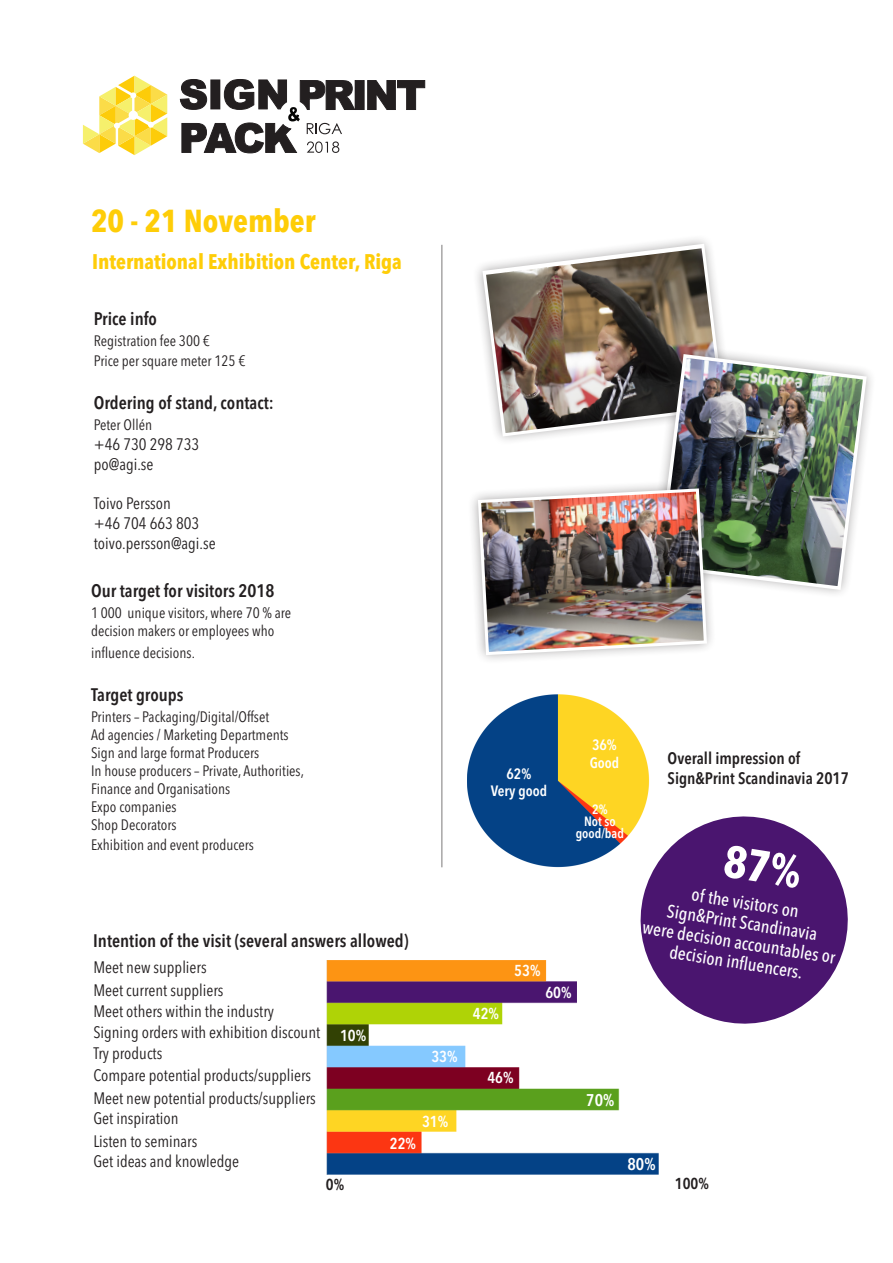
<style>
.page{position:relative;width:893px;height:1263px;background:#fff}
.page>*{position:absolute;margin:0;border:0;box-sizing:border-box;transform-origin:0 0}
.t1{font:700 condensed 31.5px "Avenir Next LT Pro";color:#fecd08}
.t2{font:700 condensed 21px "Avenir Next LT Pro";color:#fecd08}
.t3{font:600 condensed 18px "Avenir Next LT Pro";color:#231f20}
.info{font:500 condensed 18px/20.1px "Avenir Next LT Pro";color:#fff;text-align:center}
.t4{font:600 condensed 16.8px "Avenir Next LT Pro";color:#fff}
.t5{font:condensed 16.5px "Avenir Next LT Pro";color:#231f20}
.t6{font:600 condensed 16.5px "Avenir Next LT Pro";color:#231f20}
.t7{font:600 condensed 15.75px "Avenir Next LT Pro";color:#fff}
.t8{font:600 condensed 15.75px "Avenir Next LT Pro";color:#231f20}
.t9{font:condensed 15px/18px "Avenir Next LT Pro";color:#231f20}
.t10{font:600 condensed 14.85px "Avenir Next LT Pro";color:#fff}
.t11{font:600 condensed 13.35px "Avenir Next LT Pro";color:#fff}
</style>
<div class="page">
<div style="left:355px;top:81px;width:9px;height:28px;background:#231f20"></div>
<div style="left:355px;top:80px;width:10px;height:30px;border:1px solid #231f20"></div>
<svg style="left:367px;top:80px;width:59px;height:30px"></svg>
<svg style="left:83px;top:76px;width:84px;height:79px"></svg>
<svg style="left:179px;top:79px;width:177px;height:75px"></svg>
<hr style="left:442px;top:245px;width:1px;height:622px;background:#231f20">
<img style="left:481px;top:242px;width:241px;height:196px">
<svg style="left:645px;top:342px;width:226px;height:252px"></svg>
<img style="left:655px;top:352px;width:214px;height:240px">
<svg style="left:472px;top:477px;width:247px;height:183px"></svg>
<img style="left:476px;top:487px;width:233px;height:170px">
<img style="left:326px;top:961px;width:333px;height:214px">
<img style="left:467px;top:694px;width:183px;height:173px">
<svg style="left:630px;top:806px;width:218px;height:228px;fill:#4a156f"></svg>
<div style="left:703px;top:840px;width:118px;height:59px;background:#4a156f"></div>
<p class="t1" style="left:91px;top:202px;width:226px">20 - 21 November</p>
<p class="t2" style="left:92px;top:249px;width:311px">International Exhibition Center, Riga</p>
<p class="t3" style="left:94px;top:308px;width:65px">Price info</p>
<p class="t9" style="left:94px;top:332px;width:118px">Registration fee 300 €</p>
<p class="t9" style="left:94px;top:352px;width:153px">Price per square meter 125 €</p>
<p class="t3" style="left:94px;top:392px;width:181px">Ordering of stand, contact:</p>
<p class="t9" style="left:94px;top:416px;width:60px">Peter Ollén</p>
<p class="t5" style="left:94px;top:434px;width:107px">+46 730 298 733</p>
<p class="t5" style="left:94px;top:454px;width:61px">po@agi.se</p>
<p class="t5" style="left:94px;top:494px;width:79px">Toivo Persson</p>
<p class="t5" style="left:94px;top:513px;width:107px">+46 704 663 803</p>
<p class="t5" style="left:94px;top:533px;width:123px">toivo.persson@agi.se</p>
<p class="t3" style="left:91px;top:580px;width:185px">Our target for visitors 2018</p>
<p class="t9" style="left:91px;top:604px;width:202px">1 000 unique visitors, where 70 % are decision makers or employees who</p>
<p class="t9" style="left:91px;top:644px;width:105px">influence decisions.</p>
<p class="t3" style="left:91px;top:684px;width:94px">Target groups</p>
<p class="t9" style="left:91px;top:708px;width:180px">Printers – Packaging/Digital/Offset</p>
<p class="t9" style="left:91px;top:726px;width:199px">Ad agencies / Marketing Departments</p>
<p class="t9" style="left:91px;top:744px;width:170px">Sign and large format Producers</p>
<p class="t9" style="left:91px;top:762px;width:214px">In house producers – Private, Authorities,</p>
<p class="t9" style="left:91px;top:780px;width:141px">Finance and Organisations</p>
<p class="t9" style="left:91px;top:798px;width:87px">Expo companies</p>
<p class="t9" style="left:91px;top:816px;width:87px">Shop Decorators</p>
<p class="t9" style="left:91px;top:836px;width:165px">Exhibition and event producers</p>
<p class="t3" style="left:93px;top:930px;width:317px">Intention of the visit (several answers allowed)</p>
<p class="t5" style="left:93px;top:957px;width:115px">Meet new suppliers</p>
<p class="t5" style="left:93px;top:980px;width:132px">Meet current suppliers</p>
<p class="t5" style="left:93px;top:1001px;width:182px">Meet others within the industry</p>
<p class="t5" style="left:93px;top:1022px;width:228px">Signing orders with exhibition discount</p>
<p class="t5" style="left:93px;top:1043px;width:70px">Try products</p>
<p class="t5" style="left:93px;top:1065px;width:219px">Compare potential products/suppliers</p>
<p class="t5" style="left:93px;top:1088px;width:224px">Meet new potential products/suppliers</p>
<p class="t5" style="left:93px;top:1108px;width:87px">Get inspiration</p>
<p class="t5" style="left:93px;top:1131px;width:106px">Listen to seminars</p>
<p class="t5" style="left:93px;top:1151px;width:147px">Get ideas and knowledge</p>
<p class="t7" style="left:340px;top:1025px;width:28px">10%</p>
<p class="t8" style="left:326px;top:1175px;width:20px">0%</p>
<p class="t7" style="left:431px;top:1047px;width:28px">33%</p>
<p class="t7" style="left:422px;top:1111px;width:28px">31%</p>
<p class="t7" style="left:390px;top:1134px;width:28px">22%</p>
<p class="t10" style="left:506px;top:764px;width:26px">62%</p>
<p class="t10" style="left:491px;top:782px;width:58px">Very good</p>
<p class="t10" style="left:592px;top:735px;width:26px">36%</p>
<p class="t10" style="left:590px;top:753px;width:31px">Good</p>
<p class="t11" style="left:592px;top:801px;width:17px">2%</p>
<p class="t11" style="left:584px;top:813px;width:33px">Not so</p>
<p class="t11" style="left:576px;top:825px;width:50px">good/bad</p>
<p class="t7" style="left:514px;top:961px;width:28px">53%</p>
<p class="t7" style="left:473px;top:1004px;width:28px">42%</p>
<p class="t7" style="left:545px;top:983px;width:28px">60%</p>
<p class="t6" style="left:668px;top:749px;width:134px">Overall impression of</p>
<p class="t6" style="left:668px;top:768px;width:183px">Sign&amp;Print Scandinavia 2017</p>
<p class="info" style="left:693px;top:884px;width:110px;rotate:9deg">of the visitors on</p>
<p class="info" style="left:669px;top:900px;width:153px;rotate:9deg">Sign&amp;Print Scandinavia</p>
<p class="info" style="left:644px;top:917px;width:196px;rotate:9deg">were decision accountables or decision infl uencers.</p>
<p class="t7" style="left:487px;top:1068px;width:28px">46%</p>
<p class="t4" style="left:586px;top:1090px;width:30px">70%</p>
<p class="t4" style="left:627px;top:1154px;width:30px">80%</p>
<p class="t8" style="left:675px;top:1173px;width:36px">100%</p>
</div>
